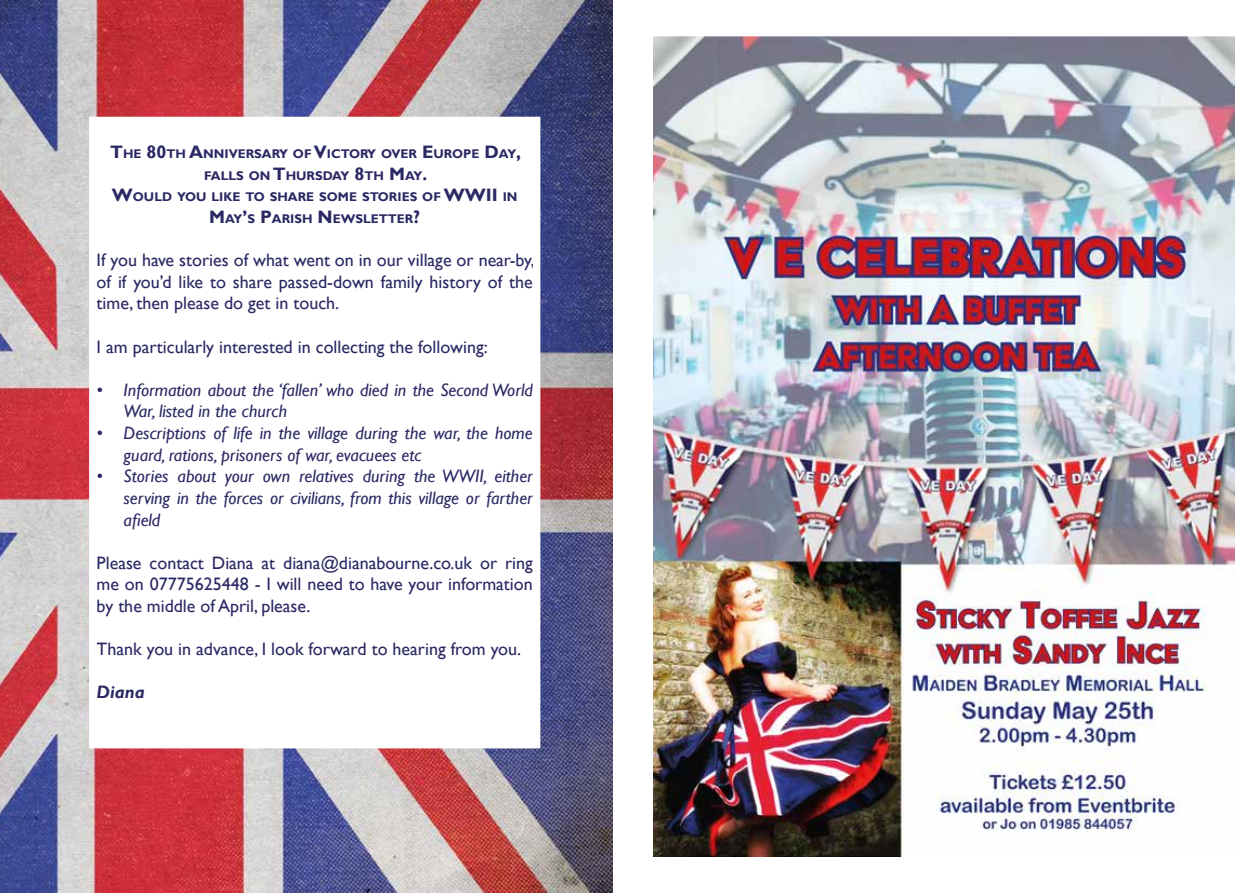
<style>
.page{position:relative;width:1259px;height:893px;background:#fff}
.page>*{position:absolute;margin:0;border:0;box-sizing:border-box;transform-origin:0 0}
.t1{font:18px/21.6px "Gill Sans";color:#2b2964;text-align:justify}
.t2{font:italic 18px/21.6px "Gill Sans";color:#2b2964}
.t3{font:italic 700 18px "Gill Sans";color:#2b2964}
.t4{font:700 12.6px/21.6px "Gill Sans";color:#2b2964;text-align:center}
.s1{font-size:18px}
</style>
<div class="page">
<img style="left:0;top:0;width:612px;height:893px">
<img style="left:654px;top:36px;width:580px;height:821px">
<div style="left:93px;top:120px;width:443px;height:625px;background:#fff"></div>
<p class="t4" style="left:110px;top:144px;width:412px"><span class="s1">T</span>HE <span class="s1">80</span>TH <span class="s1">A</span>NNIVERSARY OF <span class="s1">V</span>ICTORY OVER <span class="s1">E</span> UROPE <span class="s1">D</span>AY<span class="s1">, </span>FALLS ON <span class="s1">T</span>HURSDAY <span class="s1">8</span>TH <span class="s1">M</span>AY<span class="s1">.<br>W</span>OULD YOU LIKE TO SHARE SOME STORIES OF <span class="s1">WWII</span> IN <span class="s1">M</span>AY<span class="s1">’</span>S <span class="s1">P</span>ARISH <span class="s1">N</span> EWSLETTER<span class="s1">?</span></p>
<p class="t1" style="left:97px;top:250px;width:439px">If you have stories of what went on in our village or near-by, of if you’d like to share passed-down family history of the time, then please do get in touch.</p>
<p class="t1" style="left:97px;top:336px;width:392px">I am particularly interested in collecting the following:</p>
<p class="t2" style="left:124px;top:379px;width:411px;text-indent:-27px">• Information about the ‘fallen’ who died in the Second World<br>War, listed in the church</p>
<p class="t2" style="left:124px;top:422px;width:411px;text-indent:-27px">• Descriptions of life in the village during the war, the home guard, rations, prisoners of war, evacuees etc</p>
<p class="t2" style="left:124px;top:466px;width:411px;text-align:justify;text-indent:-27px">• Stories about your own relatives during the WWII, either serving in the forces or civilians, from this village or farther afield</p>
<p class="t1" style="left:97px;top:552px;width:438px">Please contact Diana at diana@dianabourne.co.uk or ring me on 07775625448 - I will need to have your information by the middle of April, please.</p>
<p class="t1" style="left:97px;top:639px;width:426px">Thank you in advance, I look forward to hearing from you.</p>
<p class="t3" style="left:97px;top:682px;width:49px">Diana</p>
</div>
